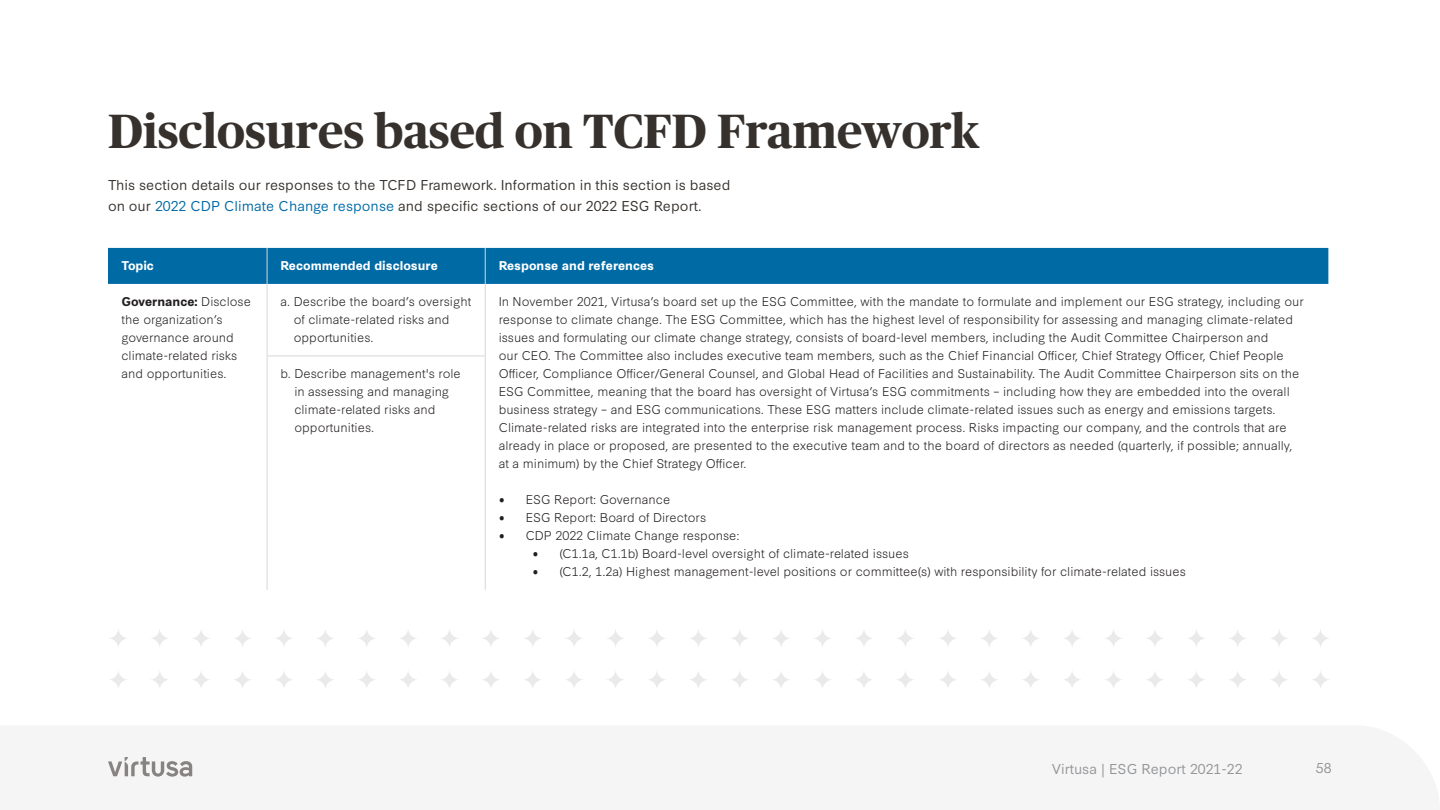
<style>
.page{position:relative;width:1440px;height:810px;background:#fff}
.page>*{position:absolute;margin:0;border:0;box-sizing:border-box;transform-origin:0 0}
.Heading_1{font:700 48px "Publico Headline";color:#36312d}
.t1{font:13.5px/21px "Synthese";color:#36312d}
.t2{font:13.5px "Synthese";color:#939598}
.Table_Column_-_Left{font:300 12px/18px "Synthese";color:#231f20}
.Table_Column_-_Cente{font:300 12px/18px "Synthese";color:#231f20}
.Table_Heading_-_Cent{font:700 12px "Synthese";color:#fff}
.s1{color:#006aa5}
.s2{font-weight:700}
</style>
<div class="page">
<svg style="left:108px;top:757px;width:84px;height:20px"></svg>
<div style="left:108px;top:248px;width:1220px;height:36px;background:#006aa5"></div>
<hr style="left:267px;top:248px;width:1px;height:36px;background:#d7d6d5">
<hr style="left:485px;top:248px;width:1px;height:36px;background:#d7d6d5">
<hr style="left:267px;top:284px;width:1px;height:72px;background:#d7d6d5">
<hr style="left:485px;top:284px;width:1px;height:72px;background:#d7d6d5">
<hr style="left:267px;top:356px;width:219px;height:1px;background:#d7d6d5">
<hr style="left:267px;top:356px;width:1px;height:234px;background:#d7d6d5">
<hr style="left:485px;top:356px;width:1px;height:234px;background:#d7d6d5">
<svg style="left:356px;top:669px;width:21px;height:21px"></svg>
<svg style="left:356px;top:628px;width:21px;height:21px"></svg>
<svg style="left:315px;top:628px;width:21px;height:21px"></svg>
<svg style="left:315px;top:669px;width:21px;height:21px"></svg>
<svg style="left:439px;top:669px;width:21px;height:21px"></svg>
<svg style="left:439px;top:628px;width:21px;height:21px"></svg>
<svg style="left:481px;top:628px;width:20px;height:21px"></svg>
<svg style="left:481px;top:669px;width:20px;height:21px"></svg>
<svg style="left:398px;top:628px;width:20px;height:21px"></svg>
<svg style="left:398px;top:669px;width:20px;height:21px"></svg>
<svg style="left:149px;top:669px;width:21px;height:21px"></svg>
<svg style="left:149px;top:628px;width:21px;height:21px"></svg>
<svg style="left:108px;top:628px;width:21px;height:21px"></svg>
<svg style="left:108px;top:669px;width:21px;height:21px"></svg>
<svg style="left:232px;top:669px;width:21px;height:21px"></svg>
<svg style="left:232px;top:628px;width:21px;height:21px"></svg>
<svg style="left:274px;top:669px;width:20px;height:21px"></svg>
<svg style="left:274px;top:628px;width:20px;height:21px"></svg>
<svg style="left:191px;top:628px;width:20px;height:21px"></svg>
<svg style="left:191px;top:669px;width:20px;height:21px"></svg>
<svg style="left:771px;top:669px;width:20px;height:21px"></svg>
<svg style="left:771px;top:628px;width:20px;height:21px"></svg>
<svg style="left:729px;top:628px;width:21px;height:21px"></svg>
<svg style="left:729px;top:669px;width:21px;height:21px"></svg>
<svg style="left:854px;top:669px;width:20px;height:21px"></svg>
<svg style="left:854px;top:628px;width:20px;height:21px"></svg>
<svg style="left:895px;top:628px;width:21px;height:21px"></svg>
<svg style="left:895px;top:669px;width:21px;height:21px"></svg>
<svg style="left:812px;top:628px;width:21px;height:21px"></svg>
<svg style="left:812px;top:669px;width:21px;height:21px"></svg>
<svg style="left:564px;top:669px;width:20px;height:21px"></svg>
<svg style="left:564px;top:628px;width:20px;height:21px"></svg>
<svg style="left:522px;top:628px;width:21px;height:21px"></svg>
<svg style="left:522px;top:669px;width:21px;height:21px"></svg>
<svg style="left:647px;top:669px;width:20px;height:21px"></svg>
<svg style="left:647px;top:628px;width:20px;height:21px"></svg>
<svg style="left:688px;top:669px;width:21px;height:21px"></svg>
<svg style="left:688px;top:628px;width:21px;height:21px"></svg>
<svg style="left:605px;top:628px;width:21px;height:21px"></svg>
<svg style="left:605px;top:669px;width:21px;height:21px"></svg>
<svg style="left:1186px;top:669px;width:21px;height:21px"></svg>
<svg style="left:1186px;top:628px;width:21px;height:21px"></svg>
<svg style="left:1145px;top:628px;width:20px;height:21px"></svg>
<svg style="left:1145px;top:669px;width:20px;height:21px"></svg>
<svg style="left:1269px;top:669px;width:20px;height:21px"></svg>
<svg style="left:1269px;top:628px;width:20px;height:21px"></svg>
<svg style="left:1310px;top:628px;width:21px;height:21px"></svg>
<svg style="left:1310px;top:669px;width:21px;height:21px"></svg>
<svg style="left:1227px;top:628px;width:21px;height:21px"></svg>
<svg style="left:1227px;top:669px;width:21px;height:21px"></svg>
<svg style="left:979px;top:669px;width:21px;height:21px"></svg>
<svg style="left:979px;top:628px;width:21px;height:21px"></svg>
<svg style="left:938px;top:628px;width:20px;height:21px"></svg>
<svg style="left:938px;top:669px;width:20px;height:21px"></svg>
<svg style="left:1062px;top:669px;width:20px;height:21px"></svg>
<svg style="left:1062px;top:628px;width:20px;height:21px"></svg>
<svg style="left:1103px;top:669px;width:21px;height:21px"></svg>
<svg style="left:1103px;top:628px;width:21px;height:21px"></svg>
<svg style="left:1020px;top:628px;width:21px;height:21px"></svg>
<svg style="left:1020px;top:669px;width:21px;height:21px"></svg>
<p class="Heading_1" style="left:108px;top:97px;width:873px">Disclosures based on TCFD Framework</p>
<p class="t1" style="left:108px;top:173px;width:624px">This section details our responses to the TCFD Framework. Information in this section is based on our <span class="s1">2022 CDP Climate Change response</span> and specific sections of our 2022 ESG Report.</p>
<p class="Table_Heading_-_Cent" style="left:122px;top:257px;width:34px">Topic</p>
<p class="Table_Heading_-_Cent" style="left:281px;top:257px;width:159px">Recommended disclosure</p>
<p class="Table_Heading_-_Cent" style="left:499px;top:257px;width:157px">Response and references</p>
<p class="Table_Column_-_Cente" style="left:122px;top:292px;width:131px"><span class="s2">Governance:</span> Disclose the organization’s governance around climate-related risks and opportunities.</p>
<p class="Table_Column_-_Cente" style="left:294px;top:292px;width:179px;text-indent:-13px">a. Describe the board’s oversight of climate-related risks and opportunities.</p>
<p class="Table_Column_-_Left" style="left:499px;top:292px;width:807px">In November 2021, Virtusa’s board set up the ESG Committee, with the mandate to formulate and implement our ESG strategy, including our response to climate change. The ESG Committee, which has the highest level of responsibility for assessing and managing climate-related issues and formulating our climate change strategy, consists of board-level members, including the Audit Committee Chairperson and<br>our CEO. The Committee also includes executive team members, such as the Chief Financial Officer, Chief Strategy Officer, Chief People Officer, Compliance Officer/General Counsel, and Global Head of Facilities and Sustainability. The Audit Committee Chairperson sits on the ESG Committee, meaning that the board has oversight of Virtusa’s ESG commitments – including how they are embedded into the overall business strategy – and ESG communications. These ESG matters include climate-related issues such as energy and emissions targets.<br>Climate-related risks are integrated into the enterprise risk management process. Risks impacting our company, and the controls that are already in place or proposed, are presented to the executive team and to the board of directors as needed (quarterly, if possible; annually, at a minimum) by the Chief Strategy Officer.</p>
<p class="Table_Column_-_Left" style="left:499px;top:490px;width:173px">• ESG Report: Governance</p>
<p class="Table_Column_-_Left" style="left:499px;top:508px;width:209px">• ESG Report: Board of Directors</p>
<p class="Table_Column_-_Left" style="left:499px;top:526px;width:242px">• CDP 2022 Climate Change response:</p>
<p class="Table_Column_-_Left" style="left:532px;top:544px;width:378px">• (C1.1a, C1.1b) Board-level oversight of climate-related issues</p>
<p class="Table_Column_-_Left" style="left:532px;top:562px;width:655px">• (C1.2, 1.2a) Highest management-level positions or committee(s) with responsibility for climate-related issues</p>
<p class="Table_Column_-_Cente" style="left:294px;top:364px;width:168px;text-indent:-14px">b. Describe management's role in assessing and managing climate-related risks and opportunities.</p>
<p class="t2" style="left:1052px;top:757px;width:192px">Virtusa | ESG Report 2021-22</p>
<p class="t2" style="left:1316px;top:756px;width:17px">58</p>
</div>
